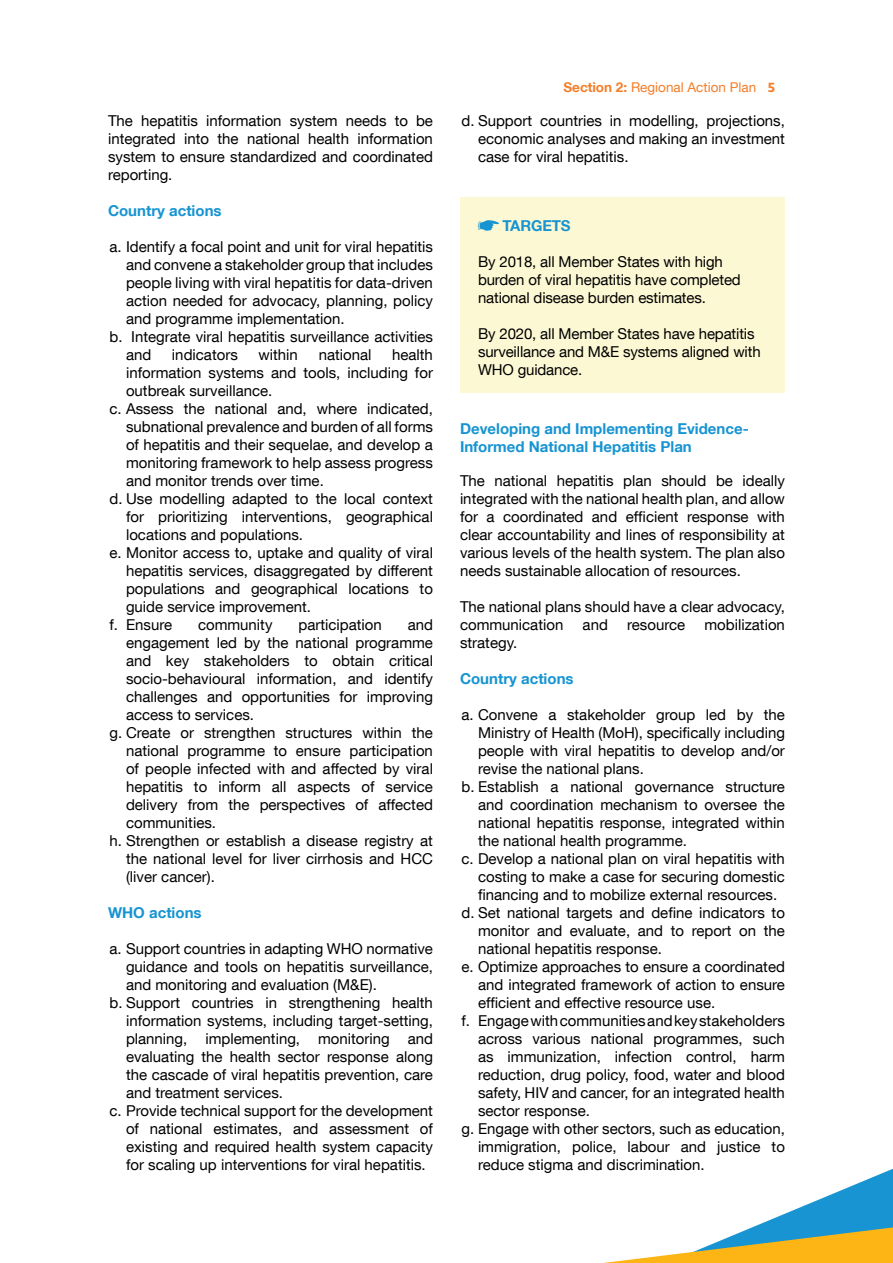
<style>
.page{position:relative;width:893px;height:1263px;background:#fff}
.page>*{position:absolute;margin:0;border:0;box-sizing:border-box;transform-origin:0 0}
.t1{font:15px/18px "Helvetica Neue LT Com";color:#000;text-align:justify}
.t2{font:700 15px/18px "Helvetica Neue LT Com";color:#1794d1}
.t3{font:13.5px "Helvetica Neue LT Com";color:#f57e29}
.s1{font-weight:700}
.s2{font-family:"Ideal Sans";font-weight:600}
</style>
<div class="page">
<div style="left:460px;top:197px;width:325px;height:195px;background:#fcf8d4"></div>
<svg style="left:603px;top:1169px;width:290px;height:94px"></svg>
<p class="t1" style="left:108px;top:111px;width:326px">The hepatitis information system needs to be integrated into the national health information system to ensure standardized and coordinated reporting.</p>
<p class="t2" style="left:108px;top:201px;width:115px">Country actions</p>
<p class="t1" style="left:110px;top:237px;width:325px">a. Identify a focal point and unit for viral hepatitis</p>
<p class="t1" style="left:126px;top:255px;width:308px">and convene a stakeholder group that includes</p>
<p class="t1" style="left:126px;top:273px;width:308px">people living with viral hepatitis for data-driven</p>
<p class="t1" style="left:126px;top:291px;width:308px">action needed for advocacy, planning, policy</p>
<p class="t1" style="left:126px;top:309px;width:220px">and programme implementation.</p>
<p class="t1" style="left:110px;top:327px;width:325px">b. Integrate viral hepatitis surveillance activities</p>
<p class="t1" style="left:126px;top:345px;width:27px">and</p>
<p class="t1" style="left:172px;top:345px;width:67px">indicators</p>
<p class="t1" style="left:259px;top:345px;width:41px">within</p>
<p class="t1" style="left:319px;top:345px;width:54px">national</p>
<p class="t1" style="left:392px;top:345px;width:42px">health</p>
<p class="t1" style="left:126px;top:363px;width:308px">information systems and tools, including for</p>
<p class="t1" style="left:126px;top:381px;width:148px">outbreak surveillance.</p>
<p class="t1" style="left:110px;top:399px;width:325px">c. Assess the national and, where indicated,</p>
<p class="t1" style="left:126px;top:417px;width:308px">subnational prevalence and burden of all forms</p>
<p class="t1" style="left:126px;top:435px;width:308px">of hepatitis and their sequelae, and develop a</p>
<p class="t1" style="left:126px;top:453px;width:308px">monitoring framework to help assess progress</p>
<p class="t1" style="left:126px;top:471px;width:199px">and monitor trends over time.</p>
<p class="t1" style="left:110px;top:489px;width:325px">d. Use modelling adapted to the local context</p>
<p class="t1" style="left:126px;top:507px;width:308px">for prioritizing interventions, geographical</p>
<p class="t1" style="left:126px;top:525px;width:178px">locations and populations.</p>
<p class="t1" style="left:110px;top:543px;width:325px">e. Monitor access to, uptake and quality of viral</p>
<p class="t1" style="left:126px;top:561px;width:308px">hepatitis services, disaggregated by different</p>
<p class="t1" style="left:126px;top:579px;width:308px">populations and geographical locations to</p>
<p class="t1" style="left:126px;top:597px;width:187px">guide service improvement.</p>
<p class="t1" style="left:110px;top:615px;width:64px">f. Ensure</p>
<p class="t1" style="left:198px;top:615px;width:76px">community</p>
<p class="t1" style="left:298px;top:615px;width:85px">participation</p>
<p class="t1" style="left:408px;top:615px;width:27px">and</p>
<p class="t1" style="left:126px;top:633px;width:308px">engagement led by the national programme</p>
<p class="t1" style="left:126px;top:651px;width:308px">and key stakeholders to obtain critical</p>
<p class="t1" style="left:126px;top:669px;width:308px">socio-behavioural information, and identify</p>
<p class="t1" style="left:126px;top:687px;width:308px">challenges and opportunities for improving</p>
<p class="t1" style="left:126px;top:705px;width:130px">access to services.</p>
<p class="t1" style="left:110px;top:723px;width:325px">g. Create or strengthen structures within the</p>
<p class="t1" style="left:126px;top:741px;width:308px">national programme to ensure participation</p>
<p class="t1" style="left:126px;top:759px;width:308px">of people infected with and affected by viral</p>
<p class="t1" style="left:126px;top:777px;width:308px">hepatitis to inform all aspects of service</p>
<p class="t1" style="left:126px;top:795px;width:308px">delivery from the perspectives of affected</p>
<p class="t1" style="left:126px;top:813px;width:92px">communities.</p>
<p class="t1" style="left:110px;top:831px;width:325px">h. Strengthen or establish a disease registry at</p>
<p class="t1" style="left:126px;top:849px;width:308px">the national level for liver cirrhosis and HCC</p>
<p class="t1" style="left:126px;top:867px;width:90px">(liver cancer).</p>
<p class="t2" style="left:108px;top:903px;width:95px">WHO actions</p>
<p class="t1" style="left:110px;top:939px;width:325px">a. Support countries in adapting WHO normative</p>
<p class="t1" style="left:126px;top:957px;width:308px">guidance and tools on hepatitis surveillance,</p>
<p class="t1" style="left:126px;top:975px;width:252px">and monitoring and evaluation (M&amp;E).</p>
<p class="t1" style="left:110px;top:993px;width:325px">b. Support countries in strengthening health</p>
<p class="t1" style="left:126px;top:1011px;width:308px">information systems, including target-setting,</p>
<p class="t1" style="left:126px;top:1029px;width:308px">planning, implementing, monitoring and</p>
<p class="t1" style="left:126px;top:1047px;width:308px">evaluating the health sector response along</p>
<p class="t1" style="left:126px;top:1065px;width:308px">the cascade of viral hepatitis prevention, care</p>
<p class="t1" style="left:126px;top:1083px;width:158px">and treatment services.</p>
<p class="t1" style="left:110px;top:1101px;width:325px">c. Provide technical support for the development</p>
<p class="t1" style="left:126px;top:1119px;width:308px">of national estimates, and assessment of</p>
<p class="t1" style="left:126px;top:1137px;width:308px">existing and required health system capacity</p>
<p class="t1" style="left:126px;top:1155px;width:301px">for scaling up interventions for viral hepatitis.</p>
<p class="t3" style="left:563px;top:79px;width:213px"><span class="s1">Section 2:</span> Regional Action Plan <span class="s2">5</span></p>
<p class="t1" style="left:478px;top:111px;width:308px;text-indent:-16px">d. Support countries in modelling, projections, economic analyses and making an investment case for viral hepatitis.</p>
<p class="t2" style="left:502px;top:216px;width:19px">Targets</p>
<p class="t1" style="left:478px;top:252px;width:264px;text-align:left">By 2018, all Member States with high burden of viral hepatitis have completed national disease burden estimates.</p>
<p class="t1" style="left:478px;top:324px;width:284px;text-align:left">By 2020, all Member States have hepatitis surveillance and M&amp;E systems aligned with<br>WHO guidance.</p>
<p class="t2" style="left:460px;top:419px;width:290px">Developing and Implementing Evidence-<br>Informed National Hepatitis Plan</p>
<p class="t1" style="left:460px;top:471px;width:326px">The national hepatitis plan should be ideally integrated with the national health plan, and allow for a coordinated and efficient response with clear accountability and lines of responsibility at various levels of the health system. The plan also needs sustainable allocation of resources.</p>
<p class="t1" style="left:460px;top:597px;width:326px">The national plans should have a clear advocacy, communication</p>
<p class="t1" style="left:583px;top:615px;width:27px">and</p>
<p class="t1" style="left:627px;top:615px;width:60px">resource</p>
<p class="t1" style="left:704px;top:615px;width:82px">mobilization</p>
<p class="t1" style="left:460px;top:633px;width:59px">strategy.</p>
<p class="t2" style="left:460px;top:669px;width:115px">Country actions</p>
<p class="t1" style="left:461px;top:705px;width:325px">a. Convene a stakeholder group led by the</p>
<p class="t1" style="left:478px;top:723px;width:308px">Ministry of Health (MoH), specifically including</p>
<p class="t1" style="left:478px;top:741px;width:308px">people with viral hepatitis to develop and/or</p>
<p class="t1" style="left:478px;top:759px;width:167px">revise the national plans.</p>
<p class="t1" style="left:461px;top:777px;width:325px">b. Establish a national governance structure</p>
<p class="t1" style="left:478px;top:795px;width:308px">and coordination mechanism to oversee the</p>
<p class="t1" style="left:478px;top:813px;width:308px">national hepatitis response, integrated within</p>
<p class="t1" style="left:478px;top:831px;width:210px">the national health programme.</p>
<p class="t1" style="left:461px;top:849px;width:325px">c. Develop a national plan on viral hepatitis with</p>
<p class="t1" style="left:478px;top:867px;width:308px">costing to make a case for securing domestic</p>
<p class="t1" style="left:478px;top:885px;width:301px">financing and to mobilize external resources.</p>
<p class="t1" style="left:461px;top:903px;width:325px">d. Set national targets and define indicators to</p>
<p class="t1" style="left:478px;top:921px;width:308px">monitor and evaluate, and to report on the</p>
<p class="t1" style="left:478px;top:939px;width:185px">national hepatitis response.</p>
<p class="t1" style="left:461px;top:957px;width:325px">e. Optimize approaches to ensure a coordinated</p>
<p class="t1" style="left:478px;top:975px;width:308px">and integrated framework of action to ensure</p>
<p class="t1" style="left:478px;top:993px;width:239px">efficient and effective resource use.</p>
<p class="t1" style="left:461px;top:1011px;width:325px">f. Engage with communities and key stakeholders</p>
<p class="t1" style="left:478px;top:1029px;width:308px">across various national programmes, such</p>
<p class="t1" style="left:478px;top:1047px;width:308px">as immunization, infection control, harm</p>
<p class="t1" style="left:478px;top:1065px;width:308px">reduction, drug policy, food, water and blood</p>
<p class="t1" style="left:478px;top:1083px;width:308px">safety, HIV and cancer, for an integrated health</p>
<p class="t1" style="left:478px;top:1101px;width:113px">sector response.</p>
<p class="t1" style="left:461px;top:1119px;width:325px">g. Engage with other sectors, such as education,</p>
<p class="t1" style="left:478px;top:1137px;width:308px">immigration, police, labour and justice to</p>
<p class="t1" style="left:478px;top:1155px;width:228px">reduce stigma and discrimination.</p>
</div>
